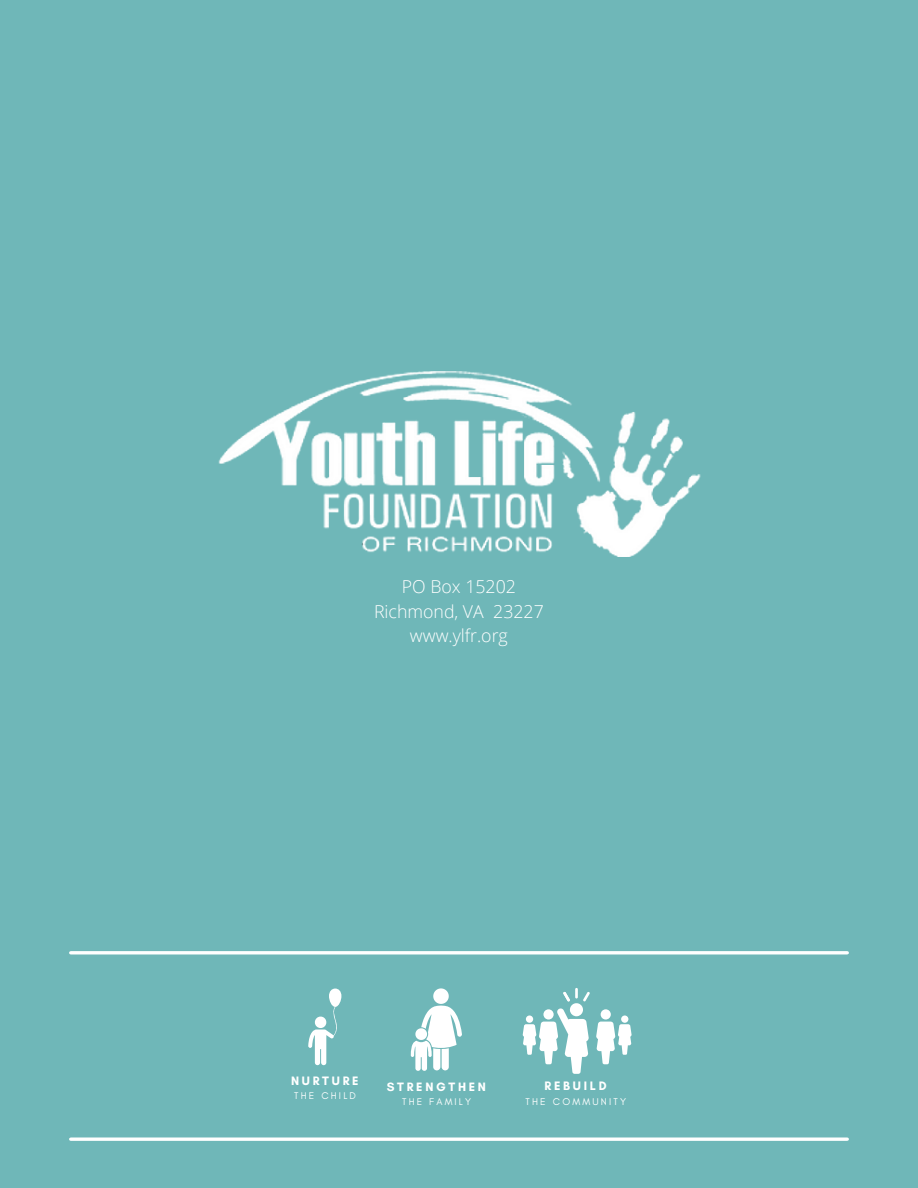
<style>
.page{position:relative;width:918px;height:1188px;background:#6fb7b8}
.page>*{position:absolute;margin:0;border:0;box-sizing:border-box;transform-origin:0 0}
.t1{font:300 17.7px/24.5px "Open Sans";color:#fff;text-align:center}
.t2{font:700 12.45px "Glacial Indifference";letter-spacing:.22em;color:#fff}
.t3{font:700 12.3px "Glacial Indifference";letter-spacing:.22em;color:#fff}
.t4{font:10.05px "Glacial Indifference";letter-spacing:.22em;color:#fff}
.t5{font:9.9px "Glacial Indifference";letter-spacing:.22em;color:#fff}
</style>
<div class="page">
<svg style="left:308px;top:989px;width:33px;height:76px"></svg>
<svg style="left:411px;top:988px;width:51px;height:83px"></svg>
<div style="left:601px;top:1009px;width:10px;height:11px;background:#fff;border-radius:50%"></div>
<svg style="left:596px;top:1022px;width:36px;height:42px"></svg>
<div style="left:621px;top:1015px;width:7px;height:8px;background:#fff;border-radius:50%"></div>
<svg style="left:523px;top:988px;width:67px;height:86px"></svg>
<div style="left:526px;top:1015px;width:7px;height:8px;background:#fff;border-radius:50%"></div>
<img style="left:218px;top:372px;width:482px;height:185px">
<hr style="left:71px;top:951px;width:776px;height:3px;background:#fff">
<svg style="left:71px;top:1137px;width:776px;height:4px"></svg>
<p class="t1" style="left:374px;top:574px;width:171px">PO Box 15202<br>Richmond, VA 23227 www.ylfr.org</p>
<p class="t2" style="left:291px;top:1073px;width:69px">NURTURE</p>
<p class="t5" style="left:294px;top:1090px;width:63px">THE CHILD</p>
<p class="t3" style="left:387px;top:1079px;width:101px">STRENGTHEN</p>
<p class="t5" style="left:402px;top:1096px;width:70px">THE FAMILY</p>
<p class="t2" style="left:544px;top:1079px;width:64px">REBUILD</p>
<h1 class="t4" style="left:526px;top:1096px;width:102px">THE COMMUNITY</h1>
</div>
